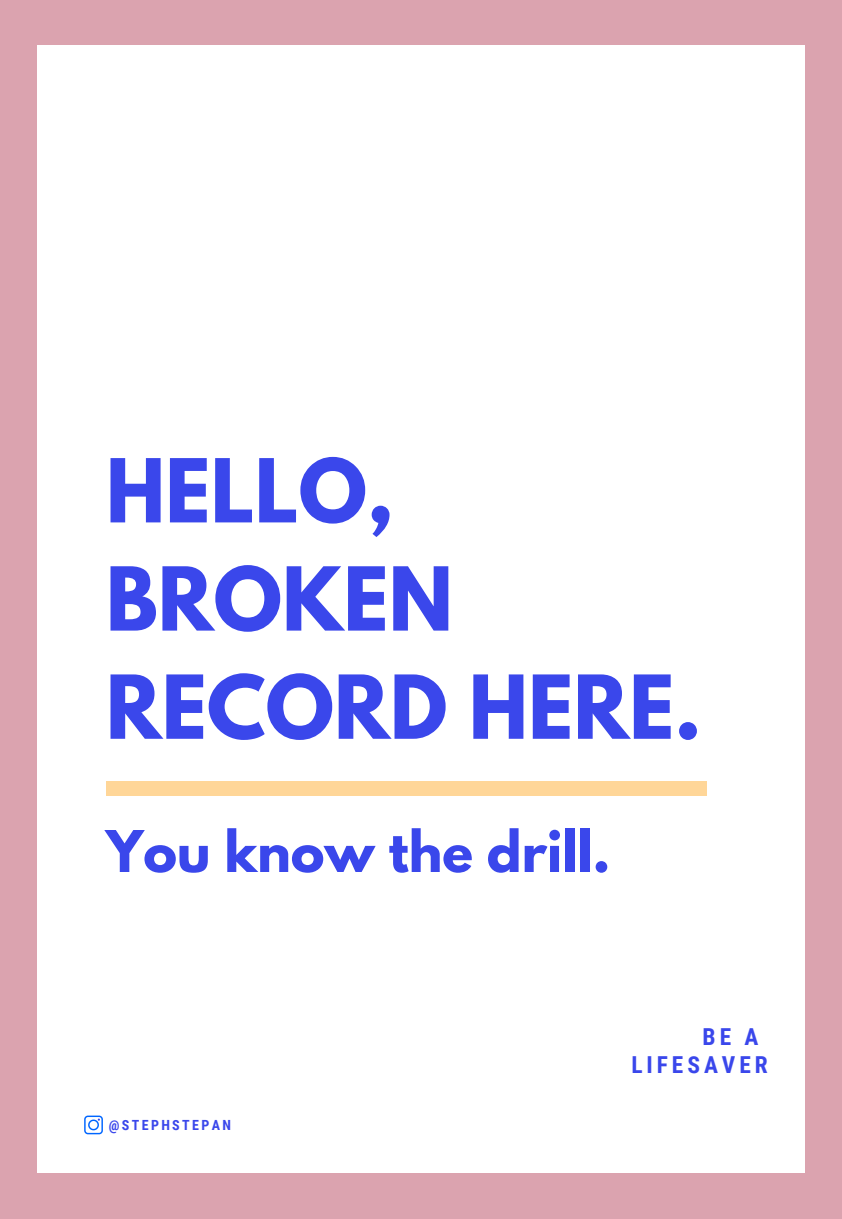
<style>
.page{position:relative;width:842px;height:1219px;background:#fff}
.page>*{position:absolute;margin:0;border:0;box-sizing:border-box;transform-origin:0 0}
.t1{font:700 78px/108.2px "League Spartan";color:#3a47eb}
.t2{font:700 50.9px "League Spartan";color:#3a47eb}
.t3{font:700 23.4px/27.6px "Roboto Condensed";letter-spacing:.17em;color:#3a47eb}
.t4{font:700 14px "Roboto Condensed";letter-spacing:.17em;color:#3a47eb}
</style>
<div class="page">
<div style="left:0;top:0;width:842px;height:1218px;background:#dba3af"></div>
<div style="left:37px;top:45px;width:767px;height:1127px;background:#fff"></div>
<div style="left:106px;top:780px;width:600px;height:15px;background:#ffd698"></div>
<svg style="left:84px;top:1115px;width:19px;height:19px"></svg>
<p class="t1" style="left:106px;top:447px;width:597px">HELLO,<br>BROKEN<br>RECORD HERE.</p>
<p class="t2" style="left:106px;top:826px;width:506px">You know the drill.</p>
<p class="t4" style="left:109px;top:1116px;width:124px">@STEPHSTEPAN</p>
<p class="t3" style="left:631px;top:1023px;width:138px;text-indent:71px">BE A<br>LIFESAVER</p>
</div>
